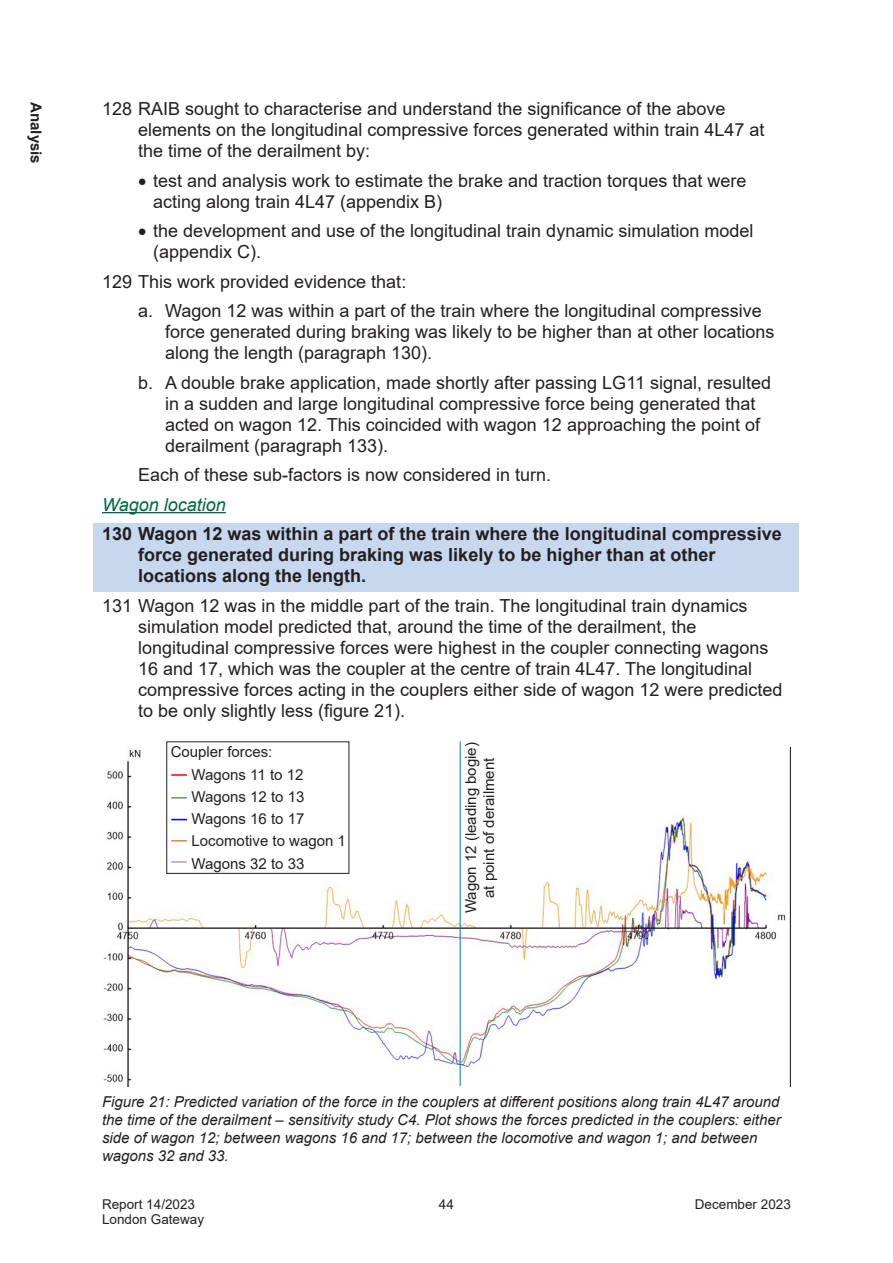
<style>
.page{position:relative;width:893px;height:1263px;background:#fff}
.page>*{position:absolute;margin:0;border:0;box-sizing:border-box;transform-origin:0 0}
.A_-_Body_Copy{font:18px/21px "Arial";color:#231f20}
.A_-_Body_Copy-2{font:700 18px/21px "Arial";color:#231f20}
.A_-_Sub_head_3{font:18px "Arial";color:#231f20}
.A_-_Sub_head_3-2{font:italic 18px "Arial";color:#00693f}
.Caption_text{font:italic 15px/18px "Arial";color:#231f20}
.t1{font:15px/18px "Arial";color:#231f20;text-align:center}
.t2{font:700 15px "Arial";color:#231f20}
.t3{font:13.5px/15px "Arial";color:#231f20}
</style>
<div class="page">
<div style="left:94px;top:523px;width:705px;height:68px;background:#c6d7ee"></div>
<img style="left:103px;top:748px;width:688px;height:339px">
<hr style="left:460px;top:741px;width:1px;height:345px;background:#0074be">
<div style="left:462px;top:741px;width:35px;height:173px;background:#fff"></div>
<div style="left:171px;top:745px;width:175px;height:125px;background:#fff"></div>
<svg style="left:171px;top:774px;width:16px;height:2px"></svg>
<svg style="left:171px;top:797px;width:16px;height:2px"></svg>
<svg style="left:171px;top:819px;width:16px;height:1px"></svg>
<svg style="left:171px;top:840px;width:16px;height:1px"></svg>
<svg style="left:171px;top:861px;width:16px;height:2px"></svg>
<div style="left:166px;top:741px;width:183px;height:133px;border:1px solid #231f20"></div>
<hr style="left:102px;top:512px;width:124px;height:1px;background:#00693f">
<p class="t2" style="left:47px;top:102px;width:63px;rotate:90deg">Analysis</p>
<p class="A_-_Body_Copy" style="left:138px;top:98px;width:628px;text-indent:-36px">128 RAIB sought to characterise and understand the significance of the above elements on the longitudinal compressive forces generated within train 4L47 at the time of the derailment by:</p>
<p class="A_-_Body_Copy" style="left:153px;top:170px;width:595px;text-indent:-15px">• test and analysis work to estimate the brake and traction torques that were acting along train 4L47 (appendix B)</p>
<p class="A_-_Body_Copy" style="left:153px;top:220px;width:602px;text-indent:-15px">• the development and use of the longitudinal train dynamic simulation model (appendix C).</p>
<p class="A_-_Body_Copy" style="left:102px;top:271px;width:306px">129 This work provided evidence that:</p>
<p class="A_-_Body_Copy" style="left:165px;top:300px;width:611px;text-indent:-27px">a. Wagon 12 was within a part of the train where the longitudinal compressive force generated during braking was likely to be higher than at other locations along the length (paragraph 130).</p>
<p class="A_-_Body_Copy" style="left:165px;top:372px;width:608px;text-indent:-27px">b. A double brake application, made shortly after passing LG11 signal, resulted in a sudden and large longitudinal compressive force being generated that acted on wagon 12. This coincided with wagon 12 approaching the point of derailment (paragraph 133).</p>
<h4 class="A_-_Sub_head_3" style="left:138px;top:462px;width:415px">Each of these sub-factors is now considered in turn.</h4>
<h4 class="A_-_Sub_head_3-2" style="left:102px;top:493px;width:125px">Wagon location</h4>
<p class="A_-_Body_Copy-2" style="left:138px;top:524px;width:645px;text-indent:-36px">130 Wagon 12 was within a part of the train where the longitudinal compressive force generated during braking was likely to be higher than at other locations along the length.</p>
<p class="A_-_Body_Copy" style="left:138px;top:595px;width:646px;text-indent:-36px">131 Wagon 12 was in the middle part of the train. The longitudinal train dynamics simulation model predicted that, around the time of the derailment, the longitudinal compressive forces were highest in the coupler connecting wagons 16 and 17, which was the coupler at the centre of train 4L47. The longitudinal compressive forces acting in the couplers either side of wagon 12 were predicted to be only slightly less (figure 21).</p>
<p class="t1" style="left:171px;top:743px;width:103px">Coupler forces:</p>
<p class="t1" style="left:192px;top:765px;width:113px">Wagons 11 to 12</p>
<p class="t1" style="left:192px;top:787px;width:114px">Wagons 12 to 13</p>
<p class="t1" style="left:192px;top:810px;width:114px">Wagons 16 to 17</p>
<p class="t1" style="left:192px;top:832px;width:156px">Locomotive to wagon 1</p>
<p class="t1" style="left:192px;top:854px;width:114px">Wagons 32 to 33</p>
<p class="t1" style="left:462px;top:913px;width:173px;rotate:-90deg">Wagon 12 (leading bogie) at point of derailment</p>
<p class="Caption_text" style="left:102px;top:1093px;width:680px">Figure 21: Predicted variation of the force in the couplers at different positions along train 4L47 around the time of the derailment – sensitivity study C4. Plot shows the forces predicted in the couplers: either side of wagon 12; between wagons 16 and 17; between the locomotive and wagon 1; and between wagons 32 and 33.</p>
<p class="t3" style="left:102px;top:1197px;width:104px">Report 14/2023<br>London Gateway</p>
<p class="t3" style="left:439px;top:1197px;width:17px">44</p>
<p class="t3" style="left:695px;top:1197px;width:98px">December 2023</p>
</div>
